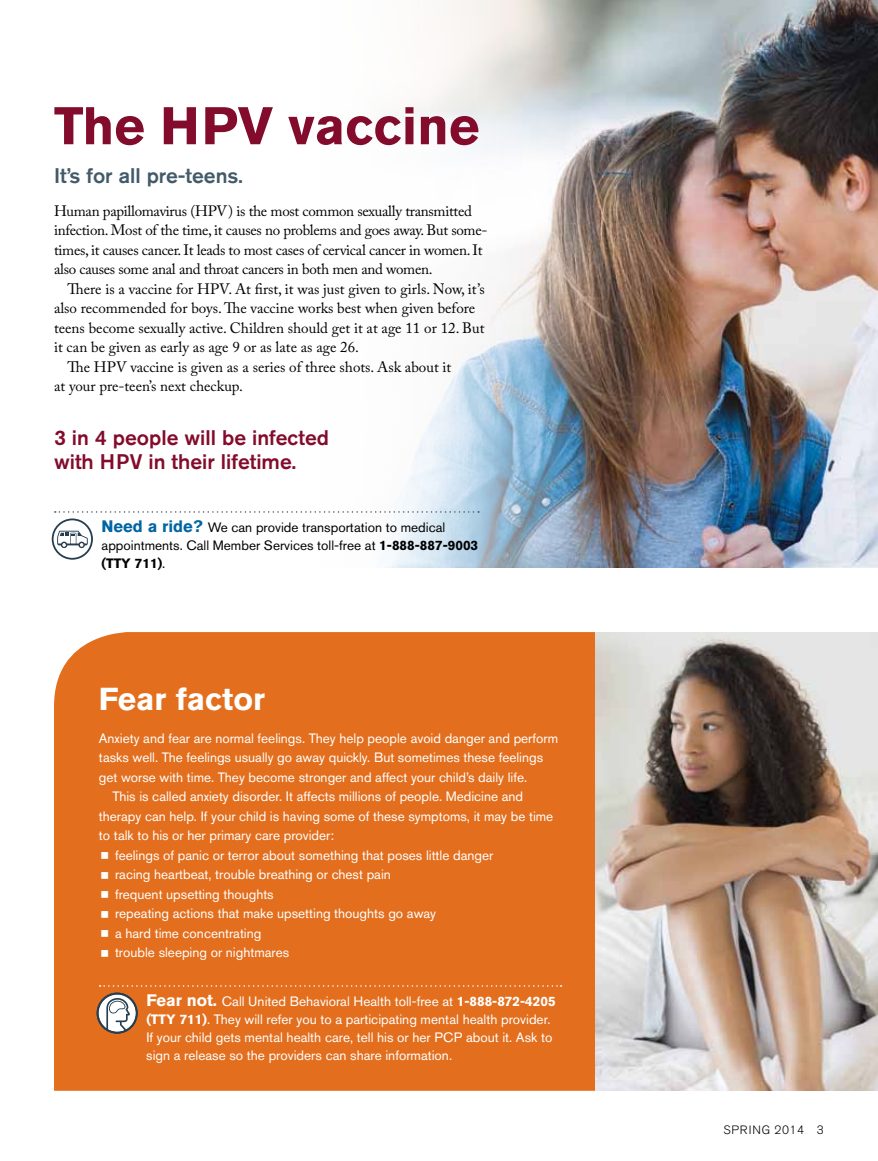
<style>
.page{position:relative;width:878px;height:1161px;background:#fff}
.page>*{position:absolute;margin:0;border:0;box-sizing:border-box;transform-origin:0 0}
.t1{font:700 52.5px "Akzidenz Grotesk BE";color:#830b2c}
.t2{font:700 31.5px "Akzidenz Grotesk BE";color:#fff}
.t3{font:500 21px/24px "Akzidenz Grotesk BE";color:#830b2c}
.t4{font:500 21px "Akzidenz Grotesk BE";color:#425a69}
.t5{font:15px/19.5px "Adobe Caslon Pro";letter-spacing:-.005em;color:#000}
.t6{font:13.5px/18px "Akzidenz Grotesk BE";color:#fff}
.t7{font:13.5px/18px "Akzidenz Grotesk BE";color:#000}
.t8{font:300 12px "Akzidenz Grotesk BE";letter-spacing:.07em;color:#000}
.s1{font-weight:700;font-size:16.5px;color:#0065a4}
.s2{font-weight:700}
.s3{font-weight:700;font-size:16.5px}
</style>
<div class="page">
<div style="left:54px;top:632px;width:541px;height:459px;background:#e36f1e"></div>
<img style="left:384px;top:0;width:494px;height:568px">
<img style="left:595px;top:632px;width:283px;height:459px">
<svg style="left:55px;top:511px;width:424px;height:2px"></svg>
<svg style="left:52px;top:519px;width:41px;height:41px"></svg>
<svg style="left:100px;top:985px;width:461px;height:2px"></svg>
<svg style="left:96px;top:993px;width:42px;height:41px"></svg>
<svg style="left:101px;top:852px;width:7px;height:7px"></svg>
<svg style="left:101px;top:872px;width:7px;height:6px"></svg>
<svg style="left:101px;top:891px;width:7px;height:7px"></svg>
<svg style="left:101px;top:911px;width:7px;height:6px"></svg>
<svg style="left:101px;top:930px;width:7px;height:7px"></svg>
<svg style="left:101px;top:950px;width:7px;height:6px"></svg>
<h1 class="t1" style="left:54px;top:96px;width:427px">The HPV vaccine</h1>
<h3 class="t4" style="left:54px;top:163px;width:190px">It’s for all pre-teens.</h3>
<p class="t5" style="left:54px;top:201px;width:435px">Human papillomavirus (HPV) is the most common sexually transmitted infection. Most of the time, it causes no problems and goes away. But some&shy;times, it causes cancer. It leads to most cases of cervical cancer in women. It also causes some anal and throat cancers in both men and women.</p>
<p class="t5" style="left:68px;top:279px;width:418px">There is a vaccine for HPV. At first, it was just given to girls. Now, it’s</p>
<p class="t5" style="left:54px;top:299px;width:422px">also recommended for boys. The vaccine works best when given before</p>
<p class="t5" style="left:54px;top:318px;width:432px">teens become sexually active. Children should get it at age 11 or 12. But</p>
<p class="t5" style="left:54px;top:338px;width:306px">it can be given as early as age 9 or as late as age 26.</p>
<p class="t5" style="left:68px;top:357px;width:385px">The HPV vaccine is given as a series of three shots. Ask about it</p>
<p class="t5" style="left:54px;top:377px;width:190px">at your pre-teen’s next checkup.</p>
<h3 class="t3" style="left:54px;top:425px;width:276px">3 in 4 people will be infected with HPV in their lifetime.</h3>
<p class="t7" style="left:102px;top:519px;width:378px"><span class="s1">Need a ride?</span> We can provide transportation to medical appointments. Call Member Services toll-free at <span class="s2">1-888-887-9003 (TTY 711)</span>.</p>
<h2 class="t2" style="left:99px;top:681px;width:167px">Fear factor</h2>
<p class="t6" style="left:99px;top:729px;width:461px">Anxiety and fear are normal feelings. They help people avoid danger and perform</p>
<p class="t6" style="left:99px;top:749px;width:446px">tasks well. The feelings usually go away quickly. But sometimes these feelings</p>
<p class="t6" style="left:99px;top:768px;width:430px">get worse with time. They become stronger and affect your child’s daily life.</p>
<p class="t6" style="left:112px;top:788px;width:412px">This is called anxiety disorder. It affects millions of people. Medicine and</p>
<p class="t6" style="left:99px;top:807px;width:456px">therapy can help. If your child is having some of these symptoms, it may be time</p>
<p class="t6" style="left:99px;top:827px;width:237px">to talk to his or her primary care provider:</p>
<p class="t6" style="left:115px;top:846px;width:380px">feelings of panic or terror about something that poses little danger</p>
<p class="t6" style="left:115px;top:866px;width:277px">racing heartbeat, trouble breathing or chest pain</p>
<p class="t6" style="left:115px;top:885px;width:160px">frequent upsetting thoughts</p>
<p class="t6" style="left:115px;top:905px;width:322px">repeating actions that make upsetting thoughts go away</p>
<p class="t6" style="left:115px;top:924px;width:148px">a hard time concentrating</p>
<p class="t6" style="left:115px;top:944px;width:176px">trouble sleeping or nightmares</p>
<p class="t6" style="left:146px;top:993px;width:411px"><span class="s3">Fear not.</span> Call United Behavioral Health toll-free at <span class="s2">1-888-872-4205 (TTY 711)</span>. They will refer you to a participating mental health provider.<br>If your child gets mental health care, tell his or her PCP about it. Ask to sign a release so the providers can share information.</p>
<p class="t8" style="left:723px;top:1123px;width:102px">SPRING 2014 3</p>
</div>
